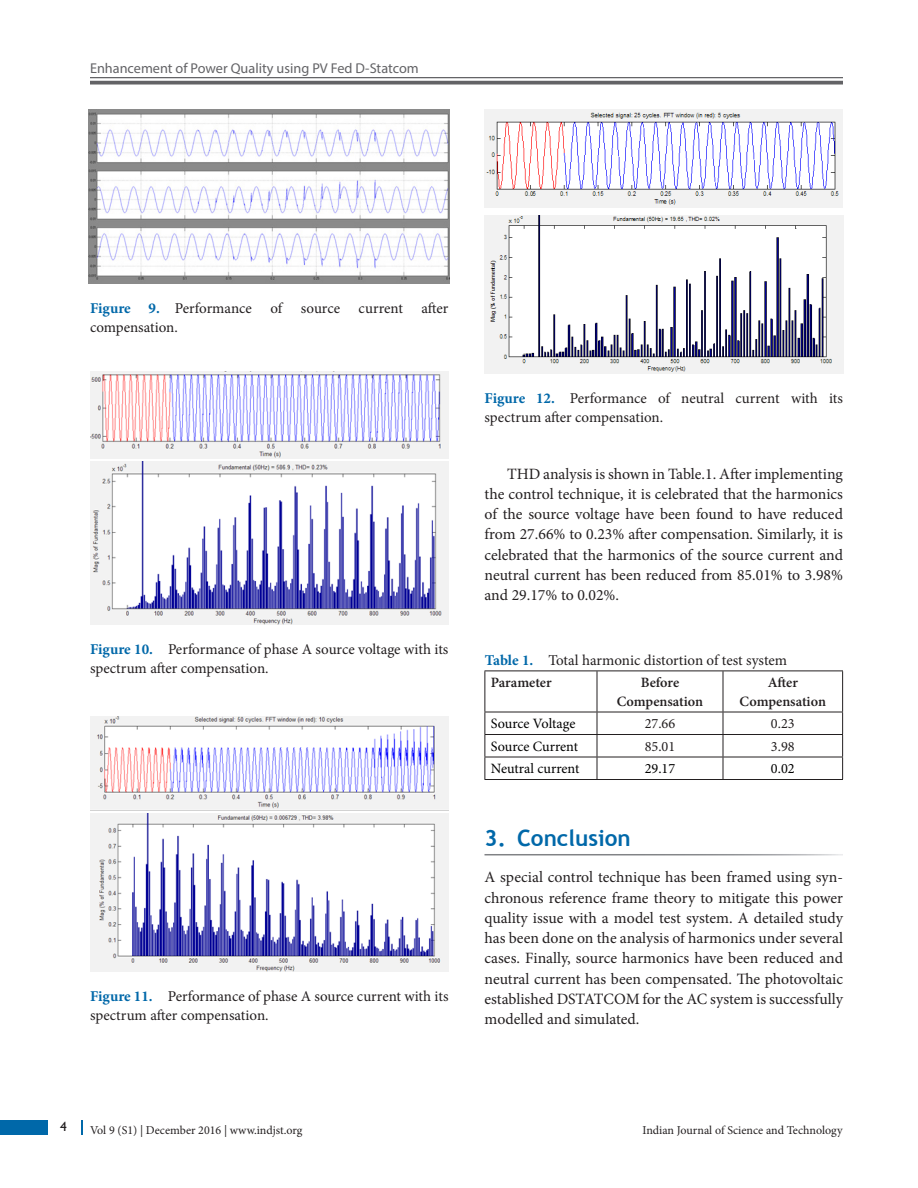
<style>
.page{position:relative;width:918px;height:1188px;background:#fff}
.page>*{position:absolute;margin:0;border:0;box-sizing:border-box;transform-origin:0 0}
.t1{font:700 22.5px "Trebuchet MS";color:#0068a9}
.Text{font:15.75px/20.2px "Minion Pro";color:#231f20;text-align:justify}
.Text_Ind{font:15.75px/20.2px "Minion Pro";color:#231f20;text-align:justify}
.Fig_cap{font:15px/19.5px "Minion Pro";color:#231f20}
.TabBody{font:14.25px "Minion Pro";color:#000}
.t2{font:14.25px "Myriad Pro";color:#636366}
.TabCH{font:600 14.25px/18.8px "Minion Pro";letter-spacing:-.005em;color:#231f20;text-align:center}
.TabBody-2{font:14.25px "Minion Pro";color:#231f20}
.t3{font:13.5px "Gill Sans";color:#231f20}
.t4{font:12px "Minion Pro";color:#231f20}
.s1{font-weight:700;color:#0068a9}
</style>
<div class="page">
<div style="left:0;top:1120px;width:47px;height:15px;background:#0068a9"></div>
<svg style="left:81px;top:1120px;width:1px;height:15px"></svg>
<hr style="left:90px;top:77px;width:753px;height:1px;background:#636366">
<svg style="left:90px;top:81px;width:753px;height:4px;background:#757578"></svg>
<img style="left:89px;top:110px;width:361px;height:173px">
<img style="left:90px;top:371px;width:358px;height:88px">
<img style="left:90px;top:462px;width:358px;height:163px">
<img style="left:90px;top:717px;width:358px;height:92px">
<img style="left:90px;top:813px;width:358px;height:158px">
<img style="left:485px;top:110px;width:358px;height:98px">
<img style="left:484px;top:215px;width:359px;height:159px">
<hr style="left:484px;top:671px;width:113px;height:1px;background:#231f20">
<hr style="left:484px;top:671px;width:1px;height:41px;background:#231f20">
<hr style="left:597px;top:671px;width:126px;height:1px;background:#231f20">
<hr style="left:597px;top:671px;width:1px;height:41px;background:#231f20">
<hr style="left:723px;top:671px;width:120px;height:1px;background:#231f20">
<hr style="left:723px;top:671px;width:1px;height:41px;background:#231f20">
<hr style="left:842px;top:671px;width:1px;height:41px;background:#231f20">
<hr style="left:484px;top:712px;width:113px;height:1px;background:#231f20">
<hr style="left:597px;top:712px;width:126px;height:1px;background:#231f20">
<hr style="left:723px;top:712px;width:120px;height:1px;background:#231f20">
<hr style="left:484px;top:734px;width:113px;height:1px;background:#231f20">
<hr style="left:597px;top:734px;width:126px;height:1px;background:#231f20">
<hr style="left:723px;top:734px;width:120px;height:1px;background:#231f20">
<hr style="left:484px;top:757px;width:113px;height:1px;background:#231f20">
<svg style="left:484px;top:712px;width:1px;height:67px"></svg>
<hr style="left:597px;top:757px;width:126px;height:1px;background:#231f20">
<svg style="left:597px;top:712px;width:1px;height:67px"></svg>
<hr style="left:723px;top:757px;width:120px;height:1px;background:#231f20">
<svg style="left:723px;top:712px;width:1px;height:67px"></svg>
<svg style="left:842px;top:712px;width:1px;height:67px"></svg>
<hr style="left:484px;top:779px;width:113px;height:1px;background:#231f20">
<hr style="left:597px;top:779px;width:126px;height:1px;background:#231f20">
<hr style="left:723px;top:779px;width:120px;height:1px;background:#231f20">
<p class="t2" style="left:90px;top:59px;width:330px">Enhancement of Power Quality using PV Fed D-Statcom</p>
<p class="Fig_cap" style="left:90px;top:298px;width:360px"><span class="s1">Figure 9.</span> Performance of source current after compensation.</p>
<p class="Fig_cap" style="left:90px;top:639px;width:360px"><span class="s1">Figure 10.</span> Performance of phase A source voltage with its spectrum after compensation.</p>
<p class="Fig_cap" style="left:90px;top:986px;width:360px"><span class="s1">Figure 11.</span> Performance of phase A source current with its spectrum after compensation.</p>
<p class="Fig_cap" style="left:484px;top:388px;width:360px"><span class="s1">Figure 12.</span> Performance of neutral current with its spectrum after compensation.</p>
<p class="Text_Ind" style="left:484px;top:464px;width:360px;text-indent:22px">THD analysis is shown in Table.1. After implementing the control technique, it is celebrated that the harmonics of the source voltage have been found to have reduced from 27.66% to 0.23% after compensation. Similarly, it is celebrated that the harmonics of the source current and neutral current has been reduced from 85.01% to 3.98% and 29.17% to 0.02%.</p>
<p class="Fig_cap" style="left:485px;top:650px;width:304px"><span class="s1">Table 1.</span> Total harmonic distortion of test system</p>
<p class="TabCH" style="left:491px;top:673px;width:62px">Parameter</p>
<p class="TabCH" style="left:617px;top:673px;width:88px">Before<br>Compensation</p>
<p class="TabCH" style="left:740px;top:673px;width:88px">After<br>Compensation</p>
<p class="TabBody" style="left:491px;top:714px;width:86px">Source Voltage</p>
<p class="TabBody-2" style="left:645px;top:714px;width:32px">27.66</p>
<p class="TabBody-2" style="left:771px;top:714px;width:25px">0.23</p>
<p class="TabBody" style="left:491px;top:737px;width:89px">Source Current</p>
<p class="TabBody-2" style="left:645px;top:737px;width:32px">85.01</p>
<p class="TabBody-2" style="left:771px;top:737px;width:25px">3.98</p>
<p class="TabBody" style="left:491px;top:759px;width:90px">Neutral current</p>
<p class="TabBody" style="left:645px;top:759px;width:32px">29.17</p>
<p class="TabBody" style="left:771px;top:759px;width:25px">0.02</p>
<p class="t1" style="left:484px;top:824px;width:148px">3. Conclusion</p>
<p class="Text" style="left:484px;top:867px;width:360px">A special control technique has been framed using syn&shy;chronous reference frame theory to mitigate this power quality issue with a model test system. A detailed study has been done on the analysis of harmonics under several cases. Finally, source harmonics have been reduced and neutral current has been compensated. The photovoltaic established DSTATCOM for the AC system is successfully modelled and simulated.</p>
<p class="t3" style="left:60px;top:1119px;width:8px">4</p>
<p class="t4" style="left:90px;top:1123px;width:214px">Vol 9 (S1) | December 2016 | www.indjst.org</p>
<p class="t4" style="left:642px;top:1123px;width:202px">Indian Journal of Science and Technology</p>
</div>
